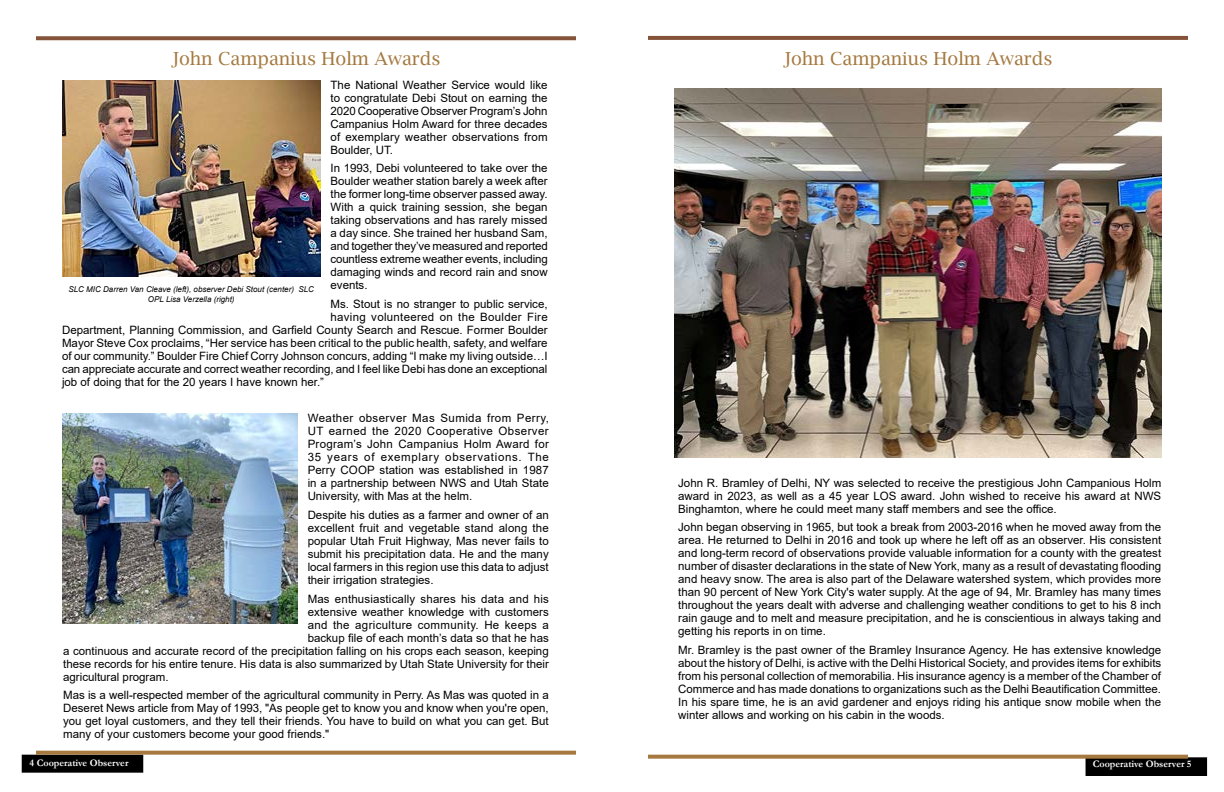
<style>
.page{position:relative;width:1224px;height:792px;background:#fff}
.page>*{position:absolute;margin:0;border:0;box-sizing:border-box;transform-origin:0 0}
.t1{font:18px "Lucida Bright";color:#a5793f}
.t2{font:11.5px/13px "Arial";color:#000;text-align:justify}
.t3{font:11.5px "Arial";letter-spacing:.03em;color:#000}
.t4{font:11.5px "Arial";letter-spacing:.025em;color:#000}
.t5{font:700 10px "Garamond";color:#fff}
.t6{font:italic 8px/9.6px "Arial";color:#000;text-align:center}
</style>
<div class="page">
<div style="left:1086px;top:758px;width:121px;height:17px;background:#000"></div>
<div style="left:1086px;top:757px;width:121px;height:19px;border:1px solid #000"></div>
<div style="left:22px;top:755px;width:121px;height:17px;background:#000"></div>
<div style="left:22px;top:755px;width:121px;height:18px;border:1px solid #000"></div>
<svg style="left:648px;top:755px;width:540px;height:4px;background:#a87f4a"></svg>
<svg style="left:36px;top:751px;width:540px;height:4px;background:#ab824d"></svg>
<svg style="left:36px;top:36px;width:540px;height:4px;background:#8b5d44"></svg>
<img style="left:62px;top:80px;width:259px;height:197px">
<img style="left:62px;top:413px;width:236px;height:211px">
<svg style="left:648px;top:36px;width:540px;height:4px;background:#86563d"></svg>
<img style="left:675px;top:88px;width:486px;height:370px">
<h1 class="t1" style="left:171px;top:48px;width:271px">John Campanius Holm Awards</h1>
<p class="t2" style="left:331px;top:78px;width:219px">The National Weather Service would like to congratulate Debi Stout on earning the 2020 Cooperative Observer Program’s John Campanius Holm Award for three decades of exemplary weather observations from Boulder, UT.</p>
<p class="t2" style="left:331px;top:162px;width:219px">In 1993, Debi volunteered to take over the Boulder weather station barely a week after the former long-time observer passed away.<br>With a quick training session, she began taking observations and has rarely missed a day since. She trained her husband Sam, and together they’ve measured and reported countless extreme weather events, including damaging winds and record rain and snow events.</p>
<p class="t2" style="left:331px;top:297px;width:219px">Ms. Stout is no stranger to public service,</p>
<p class="t4" style="left:331px;top:309px;width:219px">having volunteered on the Boulder Fire</p>
<p class="t2" style="left:62px;top:323px;width:487px">Department, Planning Commission, and Garfield County Search and Rescue. Former Boulder</p>
<p class="t2" style="left:62px;top:336px;width:487px">Mayor Steve Cox proclaims, “Her service has been critical to the public health, safety, and welfare</p>
<p class="t2" style="left:62px;top:349px;width:487px">of our community.” Boulder Fire Chief Corry Johnson concurs, adding “I make my living outside…I</p>
<p class="t2" style="left:62px;top:362px;width:487px">can appreciate accurate and correct weather recording, and I feel like Debi has done an exceptional</p>
<p class="t2" style="left:62px;top:375px;width:264px">job of doing that for the 20 years I have known her.”</p>
<p class="t6" style="left:68px;top:285px;width:247px">SLC MIC Darren Van Cleave (left), observer Debi Stout (center) SLC<br>OPL Lisa Verzella (right)</p>
<p class="t2" style="left:308px;top:412px;width:243px">Weather observer Mas Sumida from Perry, UT earned the 2020 Cooperative Observer Program’s John Campanius Holm Award for 35 years of exemplary observations. The Perry COOP station was established in 1987 in a partnership between NWS and Utah State University, with Mas at the helm.</p>
<p class="t2" style="left:308px;top:508px;width:243px">Despite his duties as a farmer and owner of an excellent fruit and vegetable stand along the popular Utah Fruit Highway, Mas never fails to submit his precipitation data. He and the many local farmers in this region use this data to adjust their irrigation strategies.</p>
<p class="t2" style="left:308px;top:592px;width:243px">Mas enthusiastically shares his data and his</p>
<p class="t2" style="left:308px;top:605px;width:243px">extensive weather knowledge with customers</p>
<p class="t3" style="left:308px;top:617px;width:243px">and the agriculture community. He keeps a</p>
<p class="t2" style="left:308px;top:631px;width:243px">backup file of each month’s data so that he has</p>
<p class="t2" style="left:63px;top:644px;width:487px">a continuous and accurate record of the precipitation falling on his crops each season, keeping</p>
<p class="t2" style="left:63px;top:657px;width:487px">these records for his entire tenure. His data is also summarized by Utah State University for their</p>
<p class="t2" style="left:63px;top:670px;width:107px">agricultural program.</p>
<p class="t2" style="left:63px;top:689px;width:487px">Mas is a well-respected member of the agricultural community in Perry. As Mas was quoted in a Deseret News article from May of 1993, "As people get to know you and know when you're open, you get loyal customers, and they tell their friends. You have to build on what you can get. But many of your customers become your good friends."</p>
<h1 class="t1" style="left:783px;top:48px;width:271px">John Campanius Holm Awards</h1>
<p class="t2" style="left:678px;top:476px;width:485px">John R. Bramley of Delhi, NY was selected to receive the prestigious John Campanious Holm award in 2023, as well as a 45 year LOS award. John wished to receive his award at NWS Binghamton, where he could meet many staff members and see the office.</p>
<p class="t2" style="left:678px;top:521px;width:485px">John began observing in 1965, but took a break from 2003-2016 when he moved away from the area. He returned to Delhi in 2016 and took up where he left off as an observer. His consistent and long-term record of observations provide valuable information for a county with the greatest number of disaster declarations in the state of New York, many as a result of devastating flooding and heavy snow. The area is also part of the Delaware watershed system, which provides more than 90 percent of New York City's water supply. At the age of 94, Mr. Bramley has many times throughout the years dealt with adverse and challenging weather conditions to get to his 8 inch rain gauge and to melt and measure precipitation, and he is conscientious in always taking and getting his reports in on time.</p>
<p class="t2" style="left:678px;top:643px;width:485px">Mr. Bramley is the past owner of the Bramley Insurance Agency. He has extensive knowledge about the history of Delhi, is active with the Delhi Historical Society, and provides items for exhibits from his personal collection of memorabilia. His insurance agency is a member of the Chamber of Commerce and has made donations to organizations such as the Delhi Beautification Committee.<br>In his spare time, he is an avid gardener and enjoys riding his antique snow mobile when the winter allows and working on his cabin in the woods.</p>
<p class="t5" style="left:30px;top:756px;width:100px">4 Cooperative Observer</p>
<p class="t5" style="left:1093px;top:757px;width:100px">Cooperative Observer 5</p>
</div>
